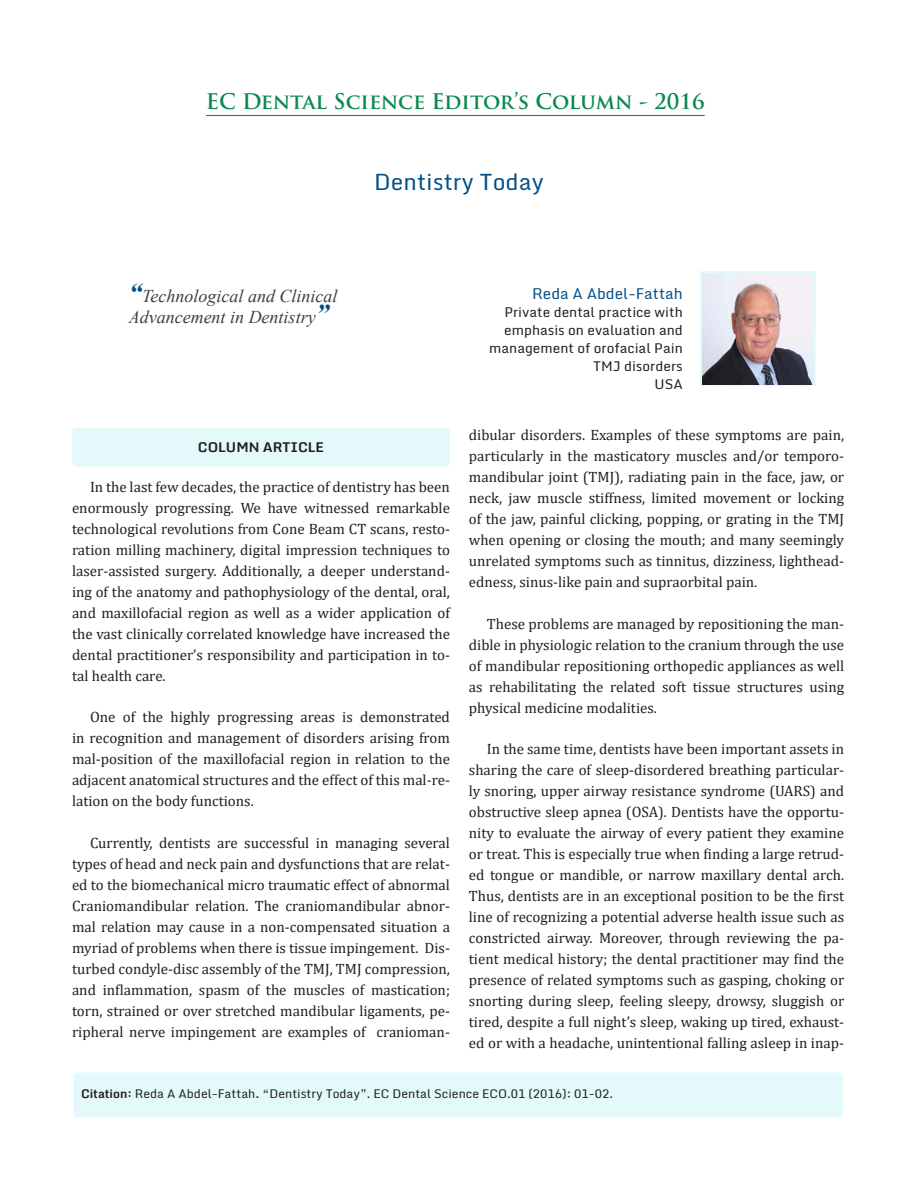
<style>
.page{position:relative;width:918px;height:1188px;background:#fff}
.page>*{position:absolute;margin:0;border:0;box-sizing:border-box;transform-origin:0 0}
.t1{font:22.5px "Monda";color:#035089}
.t2{font:700 21px "Trajan Pro";color:#0a8a4d}
.t3{font:italic 18px "Times New Roman";color:#423c3a}
.t4{font:15px/21px "Cambria";color:#231f20;text-align:justify}
.t5{font:15px "Monda";color:#035089}
.t6{font:13.5px "Monda";color:#231f20}
.t7{font:700 13.5px "Monda";color:#231f20}
.t8{font:12px "Monda";color:#231f20}
.s1{font-weight:700;font-size:27px;color:#035089}
.s2{font-weight:700}
.s3{font-size:13.5px}
</style>
<div class="page">
<div style="left:73px;top:1072px;width:770px;height:46px;background:#e3f9fa;border-radius:4px"></div>
<div style="left:72px;top:1071px;width:772px;height:48px;border:2px solid #fff;border-radius:4px"></div>
<hr style="left:206px;top:115px;width:499px;height:1px;background:#645d5b">
<div style="left:72px;top:428px;width:378px;height:39px;background:#e3f9fa;border-radius:4px"></div>
<svg style="left:700px;top:271px;width:115px;height:115px"></svg>
<img style="left:702px;top:273px;width:111px;height:111px">
<p class="t2" style="left:206px;top:88px;width:500px">EC Dental Science Editor’s Column - 2016</p>
<p class="t3" style="left:129px;top:284px;width:210px"><span class="s1">“</span>Technological and Clinical</p>
<p class="t3" style="left:129px;top:305px;width:202px">Advancement in Dentistry<span class="s1">”</span></p>
<p class="t1" style="left:374px;top:167px;width:171px">Dentistry Today</p>
<p class="t5" style="left:532px;top:284px;width:152px">Reda A Abdel-Fattah</p>
<p class="t6" style="left:504px;top:304px;width:180px">Private dental practice with</p>
<p class="t6" style="left:504px;top:322px;width:180px">emphasis on evaluation and</p>
<p class="t6" style="left:489px;top:340px;width:195px">management of orofacial Pain</p>
<p class="t6" style="left:593px;top:358px;width:91px">TMJ disorders</p>
<p class="t6" style="left:655px;top:376px;width:30px">USA</p>
<p class="t7" style="left:198px;top:435px;width:128px">COLUMN ARTICLE</p>
<p class="t4" style="left:72px;top:477px;width:380px;text-indent:18px">In the last few decades, the practice of dentistry has been enormously progressing. We have witnessed remarkable technological revolutions from Cone Beam CT scans, resto&shy;ration milling machinery, digital impression techniques to laser-assisted surgery. Additionally, a deeper understand&shy;ing of the anatomy and pathophysiology of the dental, oral, and maxillofacial region as well as a wider application of the vast clinically correlated knowledge have increased the dental practitioner’s responsibility and participation in to&shy;tal health care.</p>
<p class="t4" style="left:72px;top:707px;width:379px;text-indent:18px">One of the highly progressing areas is demonstrated in recognition and management of disorders arising from mal-position of the maxillofacial region in relation to the adjacent anatomical structures and the effect of this mal-re&shy;lation on the body functions.</p>
<p class="t4" style="left:72px;top:832px;width:379px;text-indent:18px">Currently, dentists are successful in managing several types of head and neck pain and dysfunctions that are relat&shy;ed to the biomechanical micro traumatic effect of abnormal Craniomandibular relation. The craniomandibular abnor&shy;mal relation may cause in a non-compensated situation a myriad of problems when there is tissue impingement. Dis&shy;turbed condyle-disc assembly of the TMJ, TMJ compression, and inflammation, spasm of the muscles of mastication; torn, strained or over stretched mandibular ligaments, pe&shy;ripheral nerve impingement are examples of cranioman-</p>
<p class="t4" style="left:469px;top:424px;width:377px">dibular disorders. Examples of these symptoms are pain, particularly in the masticatory muscles and/or temporo&shy;mandibular joint (TMJ), radiating pain in the face, jaw, or neck, jaw muscle stiffness, limited movement or locking of the jaw, painful clicking, popping, or grating in the TMJ when opening or closing the mouth; and many seemingly unrelated symptoms such as tinnitus, dizziness, lighthead&shy;edness, sinus-like pain and supraorbital pain.</p>
<p class="t4" style="left:469px;top:613px;width:377px;text-indent:18px">These problems are managed by repositioning the man&shy;dible in physiologic relation to the cranium through the use of mandibular repositioning orthopedic appliances as well as rehabilitating the related soft tissue structures using physical medicine modalities.</p>
<p class="t4" style="left:469px;top:739px;width:377px;text-indent:18px">In the same time, dentists have been important assets in sharing the care of sleep-disordered breathing particular&shy;ly snoring, upper airway resistance syndrome (UARS) and obstructive sleep apnea (OSA). Dentists have the opportu&shy;nity to evaluate the airway of every patient they examine or treat. This is especially true when finding a large retrud&shy;ed tongue or mandible, or narrow maxillary dental arch.<br>Thus, dentists are in an exceptional position to be the first line of recognizing a potential adverse health issue such as constricted airway. Moreover, through reviewing the pa&shy;tient medical history; the dental practitioner may find the presence of related symptoms such as gasping, choking or snorting during sleep, feeling sleepy, drowsy, sluggish or tired, despite a full night’s sleep, waking up tired, exhaust&shy;ed or with a headache, unintentional falling asleep in inap-</p>
<p class="t8" style="left:81px;top:1086px;width:534px"><span class="s2">Citation:</span> Reda A Abdel-Fattah<span class="s3">.</span> “Dentistry Today”. EC Dental Science ECO.01 (2016): 01-02.</p>
</div>
